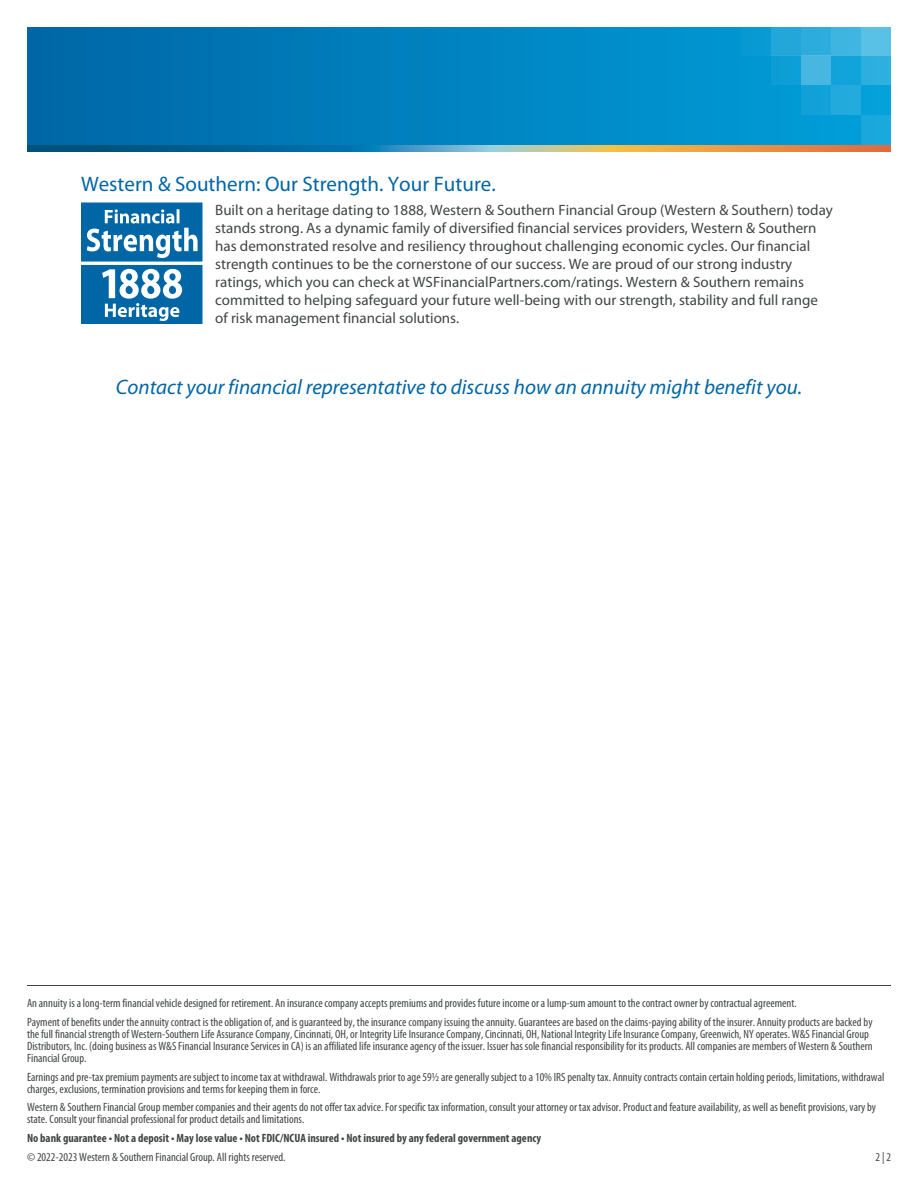
<style>
.page{position:relative;width:918px;height:1188px;background:#fff}
.page>*{position:absolute;margin:0;border:0;box-sizing:border-box;transform-origin:0 0}
.t1{font:italic 21px "Myriad Pro";color:#0066a6}
.t2{font:21px "Myriad Pro";color:#0066a6}
.t3{font:15px/18px "Myriad Pro";color:#404542}
.t4{font:condensed 12px/12px "Myriad Pro";color:#404542}
.t5{font:700 condensed 12px "Myriad Pro";color:#404542}
</style>
<div class="page">
<div style="left:27px;top:27px;width:864px;height:118px;background:linear-gradient(to right,#0066a6,#00a0db)"></div>
<div style="left:861px;top:27px;width:30px;height:28px;background:#59c1e6"></div>
<div style="left:831px;top:27px;width:30px;height:28px;background:#3eb4e1"></div>
<div style="left:801px;top:27px;width:30px;height:28px;background:#2cacdd"></div>
<div style="left:771px;top:27px;width:30px;height:28px;background:#23a7d9"></div>
<div style="left:741px;top:27px;width:30px;height:28px;background:#089ad3"></div>
<div style="left:861px;top:55px;width:30px;height:30px;background:#2cb0e0"></div>
<div style="left:831px;top:55px;width:30px;height:30px;background:#11a3da"></div>
<div style="left:801px;top:55px;width:30px;height:30px;background:#47b6e1"></div>
<div style="left:771px;top:55px;width:30px;height:30px;background:#0d9ed6"></div>
<div style="left:861px;top:85px;width:30px;height:30px;background:#04a1da"></div>
<div style="left:831px;top:85px;width:30px;height:30px;background:#23aadd"></div>
<div style="left:801px;top:85px;width:30px;height:30px;background:#11a1d8"></div>
<div style="left:861px;top:115px;width:30px;height:30px;background:#1aa9dd"></div>
<svg style="left:27px;top:145px;width:864px;height:7px;background:#738880"></svg>
<div style="left:81px;top:202px;width:121px;height:60px;background:#0066a6;border:2px solid #0066a6"></div>
<div style="left:81px;top:265px;width:121px;height:59px;background:#0066a6"></div>
<svg style="left:87px;top:209px;width:111px;height:49px"></svg>
<svg style="left:102px;top:269px;width:80px;height:52px"></svg>
<hr style="left:27px;top:985px;width:864px;height:1px;background:#404542">
<h1 class="t2" style="left:81px;top:173px;width:416px">Western &amp; Southern: Our Strength. Your Future.</h1>
<p class="t3" style="left:215px;top:201px;width:619px">Built on a heritage dating to 1888, Western &amp; Southern Financial Group (Western &amp; Southern) today stands strong. As a dynamic family of diversified financial services providers, Western &amp; Southern has demonstrated resolve and resiliency throughout challenging economic cycles. Our financial strength continues to be the cornerstone of our success. We are proud of our strong industry ratings, which you can check at WSFinancialPartners.com/ratings. Western &amp; Southern remains committed to helping safeguard your future well-being with our strength, stability and full range of risk management financial solutions.</p>
<h1 class="t1" style="left:116px;top:375px;width:688px">Contact your financial representative to discuss how an annuity might benefit you.</h1>
<p class="t4" style="left:27px;top:994px;width:847px;line-height:18.8px">An annuity is a long-term financial vehicle designed for retirement. An insurance company accepts premiums and provides future income or a lump-sum amount to the contract owner by contractual agreement.<br>Payment of benefits under the annuity contract is the obligation of, and is guaranteed by, the insurance company issuing the annuity. Guarantees are based on the claims-paying ability of the insurer. Annuity products are backed by</p>
<p class="t4" style="left:27px;top:1028px;width:847px">the full financial strength of Western-Southern Life Assurance Company, Cincinnati, OH, or Integrity Life Insurance Company, Cincinnati, OH, National Integrity Life Insurance Company, Greenwich, NY operates. W&amp;S Financial Group<br>Distributors, Inc. (doing business as W&amp;S Financial Insurance Services in CA) is an affiliated life insurance agency of the issuer. Issuer has sole financial responsibility for its products. All companies are members of Western &amp; Southern<br>Financial Group.</p>
<p class="t4" style="left:27px;top:1071px;width:859px">Earnings and pre-tax premium payments are subject to income tax at withdrawal. Withdrawals prior to age 59½ are generally subject to a 10% IRS penalty tax. Annuity contracts contain certain holding periods, limitations, withdrawal charges, exclusions, termination provisions and terms for keeping them in force.</p>
<p class="t4" style="left:27px;top:1102px;width:851px">Western &amp; Southern Financial Group member companies and their agents do not offer tax advice. For specific tax information, consult your attorney or tax advisor. Product and feature availability, as well as benefit provisions, vary by state. Consult your financial professional for product details and limitations.</p>
<p class="t5" style="left:27px;top:1132px;width:516px">No bank guarantee • Not a deposit • May lose value • Not FDIC/NCUA insured • Not insured by any federal government agency</p>
<p class="t4" style="left:27px;top:1151px;width:260px">© 2022-2023 Western &amp; Southern Financial Group. All rights reserved.</p>
<p class="t4" style="left:876px;top:1151px;width:17px">2 | 2</p>
</div>
